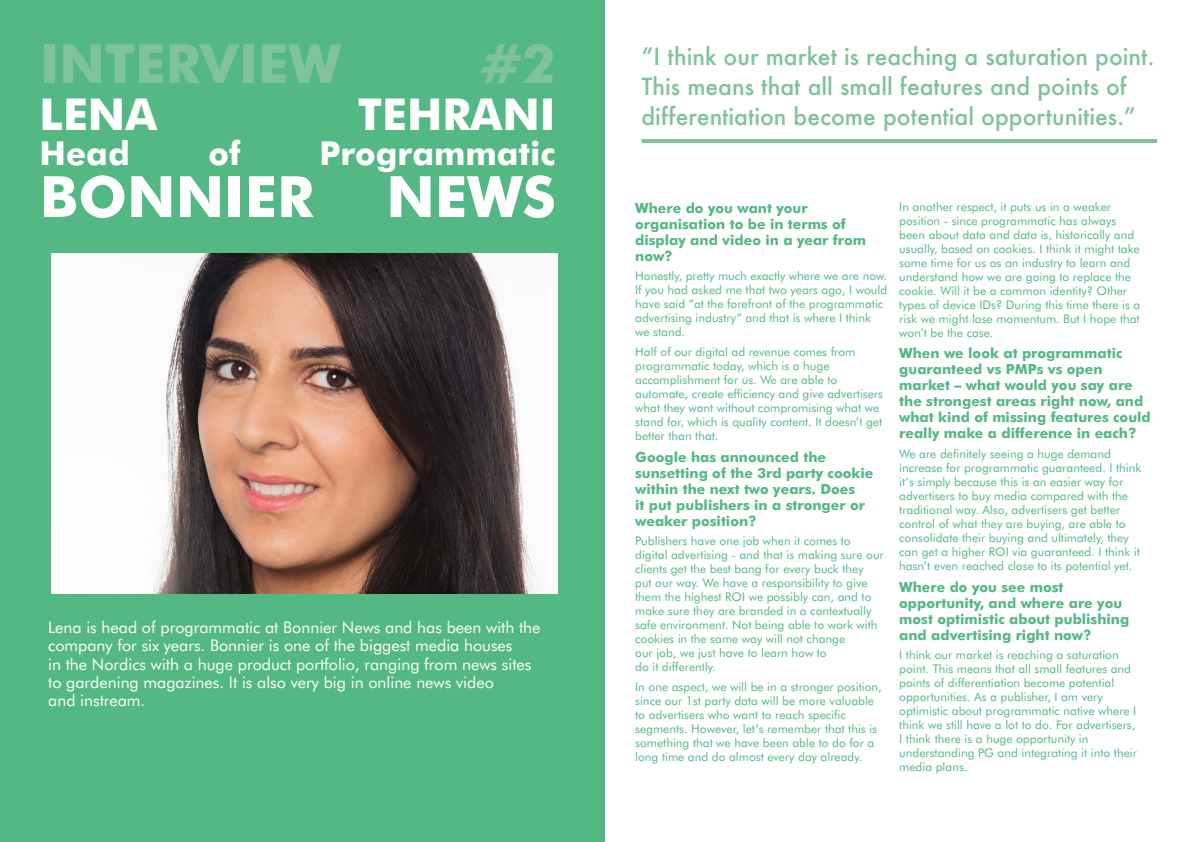
<style>
.page{position:relative;width:1191px;height:842px;background:#fff}
.page>*{position:absolute;margin:0;border:0;box-sizing:border-box;transform-origin:0 0}
.t1{font:700 57px "Futura BT";color:#fff}
.t2{font:700 54px "Futura BT";color:#80c29d}
.t3{font:700 44px "Futura BT";color:#fff}
.t4{font:700 33px "Futura BT";color:#fff}
.t5{font:500 23px/30px "Futura";color:#80c29d}
.t6{font:16.1px/18.4px "Futura BT";color:#fff}
.t7{font:700 14px/16px "Futura BT";color:#54b884}
.t8{font:12px/14px "Futura BT";color:#54b884}
</style>
<div class="page">
<div style="left:0;top:0;width:604px;height:842px;background:#54b884"></div>
<img style="left:51px;top:254px;width:507px;height:339px">
<hr style="left:641px;top:139px;width:516px;height:4px;background:#80c29d">
<h2 class="t2" style="left:40px;top:31px;width:303px">INTERVIEW</h2>
<h2 class="t2" style="left:480px;top:31px;width:77px">#2</h2>
<h3 class="t3" style="left:40px;top:87px;width:119px">LENA</h3>
<h3 class="t3" style="left:358px;top:87px;width:199px">TEHRANI</h3>
<h3 class="t4" style="left:40px;top:133px;width:92px">Head</h3>
<h3 class="t4" style="left:209px;top:133px;width:34px">of</h3>
<h3 class="t4" style="left:319px;top:133px;width:238px">Programmatic</h3>
<h1 class="t1" style="left:40px;top:162px;width:275px">BONNIER</h1>
<h1 class="t1" style="left:386px;top:162px;width:171px">NEWS</h1>
<p class="t6" style="left:48px;top:618px;width:494px">Lena is head of programmatic at Bonnier News and has been with the company for six years. Bonnier is one of the biggest media houses<br>in the Nordics with a huge product portfolio, ranging from news sites to gardening magazines. It is also very big in online news video<br>and instream.</p>
<h3 class="t5" style="left:641px;top:41px;width:514px">“I think our market is reaching a saturation point.<br>This means that all small features and points of differentiation become potential opportunities.”</h3>
<p class="t7" style="left:635px;top:199px;width:232px">Where do you want your organisation to be in terms of display and video in a year from now?</p>
<p class="t8" style="left:635px;top:269px;width:253px">Honestly, pretty much exactly where we are now.<br>If you had asked me that two years ago, I would have said “at the forefront of the programmatic advertising industry” and that is where I think we stand.</p>
<p class="t8" style="left:635px;top:345px;width:249px">Half of our digital ad revenue comes from programmatic today, which is a huge accomplishment for us. We are able to automate, create efficiency and give advertisers what they want without compromising what we stand for, which is quality content. It doesn’t get better than that.</p>
<p class="t7" style="left:635px;top:449px;width:240px">Google has announced the sunsetting of the 3rd party cookie within the next two years. Does<br>it put publishers in a stronger or weaker position?</p>
<p class="t8" style="left:635px;top:534px;width:250px">Publishers have one job when it comes to digital advertising - and that is making sure our clients get the best bang for every buck they<br>put our way. We have a responsibility to give them the highest ROI we possibly can, and to make sure they are branded in a contextually safe environment. Not being able to work with cookies in the same way will not change<br>our job, we just have to learn how to<br>do it differently.</p>
<p class="t8" style="left:635px;top:680px;width:248px">In one aspect, we will be in a stronger position, since our 1st party data will be more valuable to advertisers who want to reach specific segments. However, let’s remember that this is something that we have been able to do for a long time and do almost every day already.</p>
<p class="t8" style="left:899px;top:199px;width:243px">In another respect, it puts us in a weaker position - since programmatic has always been about data and data is, historically and usually, based on cookies. I think it might take some time for us as an industry to learn and understand how we are going to replace the cookie. Will it be a common identity? Other types of device IDs? During this time there is a risk we might lose momentum. But I hope that won’t be the case.</p>
<p class="t7" style="left:899px;top:345px;width:253px">When we look at programmatic guaranteed vs PMPs vs open market – what would you say are the strongest areas right now, and what kind of missing features could really make a difference in each?</p>
<p class="t8" style="left:899px;top:447px;width:244px">We are definitely seeing a huge demand increase for programmatic guaranteed. I think it’s simply because this is an easier way for advertisers to buy media compared with the traditional way. Also, advertisers get better control of what they are buying, are able to consolidate their buying and ultimately, they can get a higher ROI via guaranteed. I think it hasn’t even reached close to its potential yet.</p>
<p class="t7" style="left:899px;top:578px;width:232px">Where do you see most opportunity, and where are you most optimistic about publishing and advertising right now?</p>
<p class="t8" style="left:899px;top:648px;width:239px">I think our market is reaching a saturation point. This means that all small features and points of differentiation become potential opportunities. As a publisher, I am very optimistic about programmatic native where I think we still have a lot to do. For advertisers, I think there is a huge opportunity in understanding PG and integrating it into their media plans.</p>
</div>
